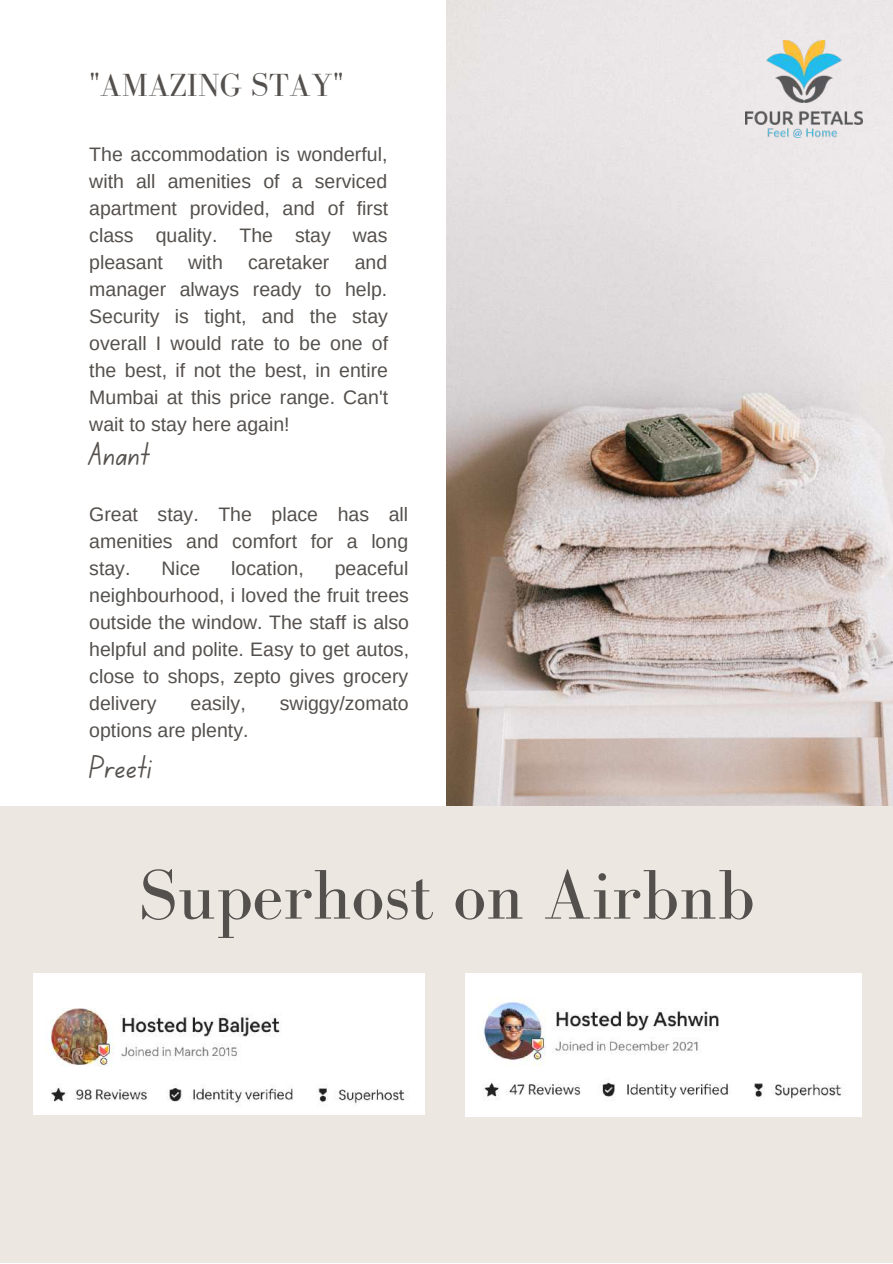
<style>
.page{position:relative;width:893px;height:1264px;background:#fff}
.page>*{position:absolute;margin:0;border:0;box-sizing:border-box;transform-origin:0 0}
.t1{font:72.15px "Bodoni FLF";color:#54504d}
.t2{font:33px "Bodoni FLF";color:#54504d}
.t3{font:33px "Canva School Font";color:#54504d}
.t4{font:19.5px/27px "Arimo";color:#54504d;text-align:justify}
</style>
<div class="page">
<div style="left:0;top:805px;width:892px;height:457px;background:#ede7e2"></div>
<img style="left:446px;top:0;width:446px;height:805px">
<img style="left:745px;top:41px;width:117px;height:96px">
<img style="left:466px;top:973px;width:395px;height:143px">
<img style="left:34px;top:973px;width:390px;height:141px">
<h2 class="t2" style="left:89px;top:67px;width:256px">"AMAZING STAY"</h2>
<p class="t4" style="left:89px;top:140px;width:300px">The accommodation is wonderful, with all amenities of a serviced apartment provided, and of first class quality. The stay was pleasant</p>
<p class="t4" style="left:89px;top:248px;width:300px;text-indent:265px">and manager always ready to help.<br>Security is tight, and the stay overall I would rate to be one of the best, if not the best, in entire Mumbai at this price range. Can't wait to stay here again!</p>
<p class="t4" style="left:188px;top:248px;width:36px">with</p>
<p class="t4" style="left:248px;top:248px;width:83px">caretaker</p>
<h2 class="t3" style="left:89px;top:439px;width:62px">Anant</h2>
<p class="t4" style="left:89px;top:501px;width:320px">Great stay. The place has all amenities and comfort for a long stay.</p>
<p class="t4" style="left:89px;top:555px;width:321px;text-indent:245px">peaceful neighbourhood, i loved the fruit trees outside the window. The staff is also helpful and polite. Easy to get autos, close to shops, zepto gives grocery delivery</p>
<p class="t4" style="left:161px;top:555px;width:40px">Nice</p>
<p class="t4" style="left:231px;top:555px;width:74px">location,</p>
<p class="t4" style="left:190px;top:690px;width:57px">easily,</p>
<p class="t4" style="left:280px;top:690px;width:130px">swiggy/zomato</p>
<p class="t4" style="left:89px;top:717px;width:161px">options are plenty.</p>
<h2 class="t3" style="left:89px;top:753px;width:64px">Preeti</h2>
<h1 class="t1" style="left:138px;top:855px;width:617px">Superhost on Airbnb</h1>
</div>
